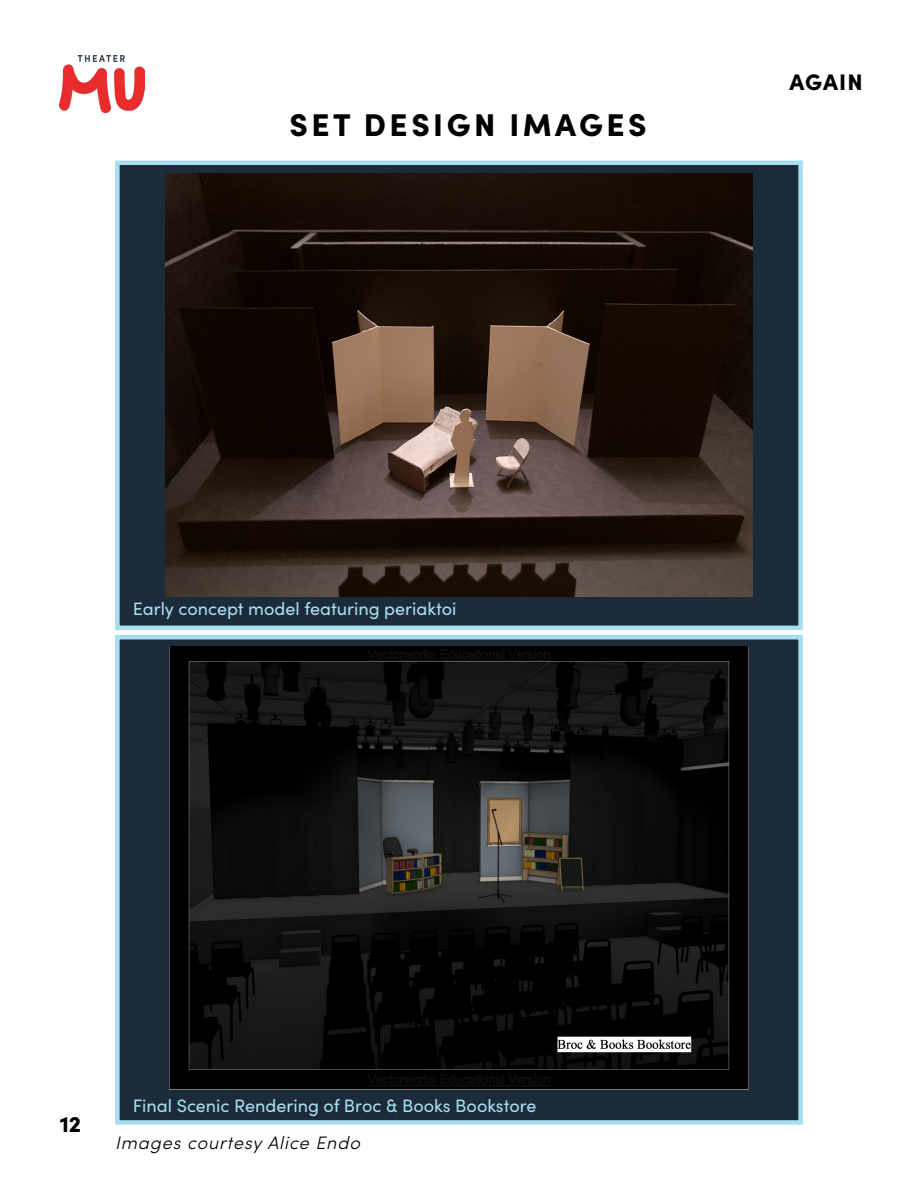
<style>
.page{position:relative;width:918px;height:1188px;background:#fff}
.page>*{position:absolute;margin:0;border:0;box-sizing:border-box;transform-origin:0 0}
.t1{font:900 31.5px "Sofia Pro";letter-spacing:.11em;color:#000}
.t2{font:900 22.5px "Sofia Pro";letter-spacing:.045em;color:#000}
.t3{font:18px "Sofia Pro";color:#a7def1}
.t4{font:italic 300 18px "Sofia Pro";color:#000}
</style>
<div class="page">
<div style="left:115px;top:160px;width:688px;height:470px;background:#1c2b39;border:4px solid #a7def1"></div>
<div style="left:115px;top:635px;width:688px;height:490px;background:#1c2b39;border:4px solid #a7def1"></div>
<img style="left:165px;top:174px;width:588px;height:422px">
<img style="left:169px;top:647px;width:580px;height:442px">
<img style="left:59px;top:55px;width:85px;height:57px">
<p class="t1" style="left:290px;top:100px;width:359px">SET DESIGN IMAGES</p>
<p class="t2" style="left:789px;top:64px;width:75px">AGAIN</p>
<p class="t3" style="left:133px;top:595px;width:325px">Early concept model featuring periaktoi</p>
<p class="t2" style="left:60px;top:1107px;width:23px">12</p>
<p class="t3" style="left:133px;top:1093px;width:405px">Final Scenic Rendering of Broc &amp; Books Bookstore</p>
<p class="t4" style="left:115px;top:1129px;width:251px">Images courtesy Alice Endo</p>
</div>
